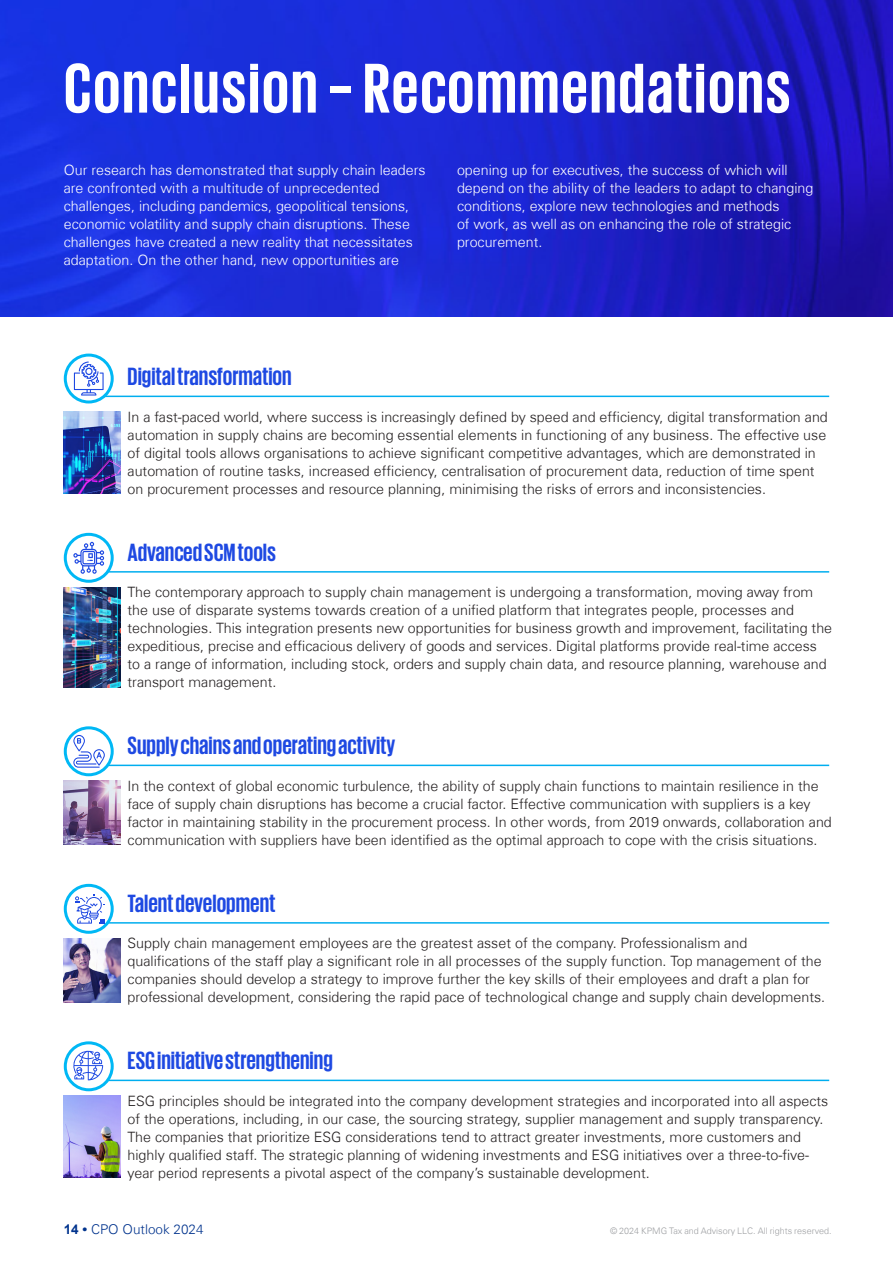
<style>
.page{position:relative;width:893px;height:1263px;background:#fff}
.page>*{position:absolute;margin:0;border:0;box-sizing:border-box;transform-origin:0 0}
.Kapitel_Headline_blau___KPMG_Bold_40pt{font:700 72px "KPMG Cyrillic";letter-spacing:.025em;color:#fff}
.Bodycopy_9_5pt{font:700 25.5px "KPMG Cyrillic";color:#1e49e2}
.t1{font:300 14.25px/18px "Universfor KPMG";color:#231f20}
.t2{font:300 14.25px/18px "Universfor KPMG";color:#fff}
.t3{font:300 13.5px "Universfor KPMG";color:#00338d}
.t4{font:300 9px "Universfor KPMG";color:#9d9fa2}
.s1{font-family:"Arial";font-weight:700}
</style>
<div class="page">
<img style="left:0;top:0;width:893px;height:316px">
<hr style="left:78px;top:396px;width:751px;height:1px;background:#00aeef">
<svg style="left:65px;top:355px;width:47px;height:47px"></svg>
<div style="left:64px;top:354px;width:50px;height:49px;border:3px solid #00b8f5;border-radius:50%"></div>
<svg style="left:74px;top:361px;width:30px;height:34px"></svg>
<img style="left:64px;top:412px;width:56px;height:82px">
<hr style="left:89px;top:571px;width:740px;height:2px;background:#00aeef">
<svg style="left:65px;top:534px;width:47px;height:47px"></svg>
<div style="left:64px;top:533px;width:50px;height:50px;border:3px solid #00b8f5;border-radius:50%"></div>
<img style="left:64px;top:587px;width:56px;height:100px">
<svg style="left:73px;top:542px;width:31px;height:32px"></svg>
<hr style="left:89px;top:765px;width:740px;height:1px;background:#00aeef">
<svg style="left:65px;top:728px;width:47px;height:47px"></svg>
<div style="left:64px;top:726px;width:50px;height:50px;border:3px solid #00b8f5;border-radius:50%"></div>
<img style="left:64px;top:781px;width:56px;height:64px">
<svg style="left:73px;top:735px;width:32px;height:33px"></svg>
<hr style="left:89px;top:922px;width:740px;height:2px;background:#00aeef">
<svg style="left:65px;top:885px;width:47px;height:47px"></svg>
<div style="left:64px;top:884px;width:50px;height:50px;border:3px solid #00b8f5;border-radius:50%"></div>
<img style="left:64px;top:938px;width:56px;height:64px">
<svg style="left:75px;top:894px;width:30px;height:30px"></svg>
<hr style="left:89px;top:1079px;width:740px;height:2px;background:#00aeef">
<svg style="left:65px;top:1043px;width:47px;height:47px"></svg>
<div style="left:64px;top:1041px;width:50px;height:50px;border:3px solid #00b8f5;border-radius:50%"></div>
<img style="left:64px;top:1095px;width:56px;height:83px">
<svg style="left:72px;top:1049px;width:31px;height:31px"></svg>
<p class="Kapitel_Headline_blau___KPMG_Bold_40pt" style="left:64px;top:52px;width:728px">Conclusion – Recommendations</p>
<p class="t2" style="left:64px;top:161px;width:363px">Our research has demonstrated that supply chain leaders are confronted with a multitude of unprecedented challenges, including pandemics, geopolitical tensions, economic volatility and supply chain disruptions. These challenges have created a new reality that necessitates adaptation. On the other hand, new opportunities are</p>
<p class="t2" style="left:457px;top:161px;width:358px">opening up for executives, the success of which will depend on the ability of the leaders to adapt to changing conditions, explore new technologies and methods<br>of work, as well as on enhancing the role of strategic procurement.</p>
<p class="Bodycopy_9_5pt" style="left:128px;top:363px;width:166px">Digital transformation</p>
<p class="t1" style="left:128px;top:408px;width:702px">In a fast-paced world, where success is increasingly defined by speed and efficiency, digital transformation and automation in supply chains are becoming essential elements in functioning of any business. The effective use of digital tools allows organisations to achieve significant competitive advantages, which are demonstrated in automation of routine tasks, increased efficiency, centralisation of procurement data, reduction of time spent on procurement processes and resource planning, minimising the risks of errors and inconsistencies.</p>
<p class="Bodycopy_9_5pt" style="left:128px;top:539px;width:150px">Advanced SCM tools</p>
<p class="t1" style="left:128px;top:583px;width:706px">The contemporary approach to supply chain management is undergoing a transformation, moving away from the use of disparate systems towards creation of a unified platform that integrates people, processes and technologies. This integration presents new opportunities for business growth and improvement, facilitating the expeditious, precise and efficacious delivery of goods and services. Digital platforms provide real-time access to a range of information, including stock, orders and supply chain data, and resource planning, warehouse and transport management.</p>
<p class="Bodycopy_9_5pt" style="left:128px;top:733px;width:269px">Supply chains and operating activity</p>
<p class="t1" style="left:128px;top:777px;width:706px">In the context of global economic turbulence, the ability of supply chain functions to maintain resilience in the face of supply chain disruptions has become a crucial factor. Effective communication with suppliers is a key factor in maintaining stability in the procurement process. In other words, from 2019 onwards, collaboration and communication with suppliers have been identified as the optimal approach to cope with the crisis situations.</p>
<p class="Bodycopy_9_5pt" style="left:128px;top:890px;width:149px">Talent development</p>
<p class="t1" style="left:128px;top:934px;width:699px">Supply chain management employees are the greatest asset of the company. Professionalism and qualifications of the staff play a significant role in all processes of the supply function. Top management of the companies should develop a strategy to improve further the key skills of their employees and draft a plan for professional development, considering the rapid pace of technological change and supply chain developments.</p>
<p class="Bodycopy_9_5pt" style="left:128px;top:1048px;width:207px">ESG initiative strengthening</p>
<p class="t1" style="left:128px;top:1092px;width:702px">ESG principles should be integrated into the company development strategies and incorporated into all aspects of the operations, including, in our case, the sourcing strategy, supplier management and supply transparency.<br>The companies that prioritize ESG considerations tend to attract greater investments, more customers and highly qualified staff. The strategic planning of widening investments and ESG initiatives over a three-to-five&shy;year period represents a pivotal aspect of the company’s sustainable development.</p>
<p class="t3" style="left:64px;top:1221px;width:141px"><span class="s1">14 •</span> CPO Outlook 2024</p>
<p class="t4" style="left:610px;top:1225px;width:223px">© 2024 KPMG Tax and Advisory LLC. All rights reserved.</p>
</div>
